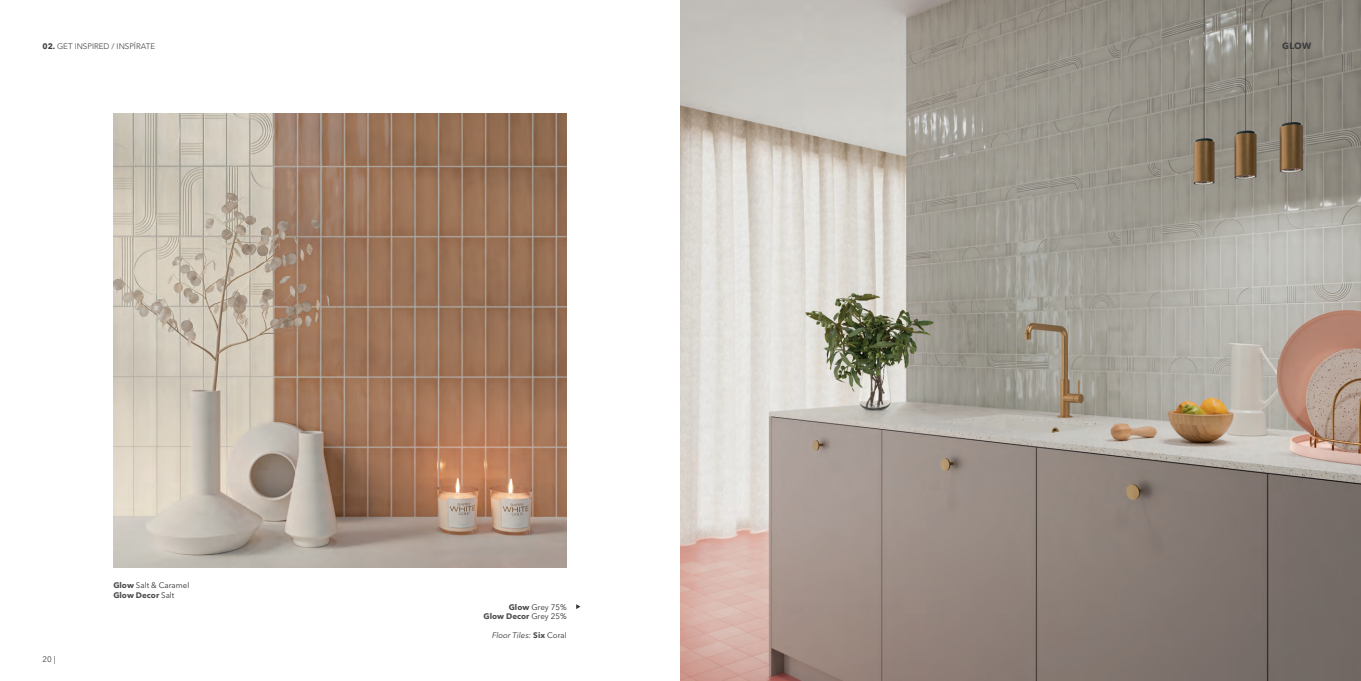
<style>
.page{position:relative;width:1361px;height:681px;background:#fff}
.page>*{position:absolute;margin:0;border:0;box-sizing:border-box;transform-origin:0 0}
.t1{font:700 9px "Avenir Next LT Pro";color:#3e3e3f}
.t2{font:700 8px "Avenir Next LT Pro";color:#4a4b4c}
.t3{font:8px "Avenir Next LT Pro";color:#312f30}
.t4{font:300 8px "Avenir LT Std";color:#3e3e3f}
.t5{font:italic 8px "Avenir Next LT Pro";color:#312f30}
.t6{font:8px "Avenir Next LT Pro";color:#3e3e3f}
.s1{font-family:"Avenir Next LT Pro";font-weight:700}
.s2{font-weight:700;color:#4a4b4c}
.s3{font-weight:400;color:#312f30}
.s4{font-weight:700;font-style:normal;color:#4a4b4c}
.s5{font-style:normal}
</style>
<div class="page">
<img style="left:680px;top:0;width:681px;height:680px">
<img style="left:113px;top:113px;width:454px;height:454px">
<svg style="left:576px;top:604px;width:4px;height:4px"></svg>
<p class="t4" style="left:43px;top:41px;width:114px"><span class="s1">02.</span> GET INSPIRED / INSPÍRATE</p>
<p class="t6" style="left:43px;top:654px;width:15px">20 |</p>
<p class="t3" style="left:113px;top:580px;width:78px"><span class="s2">Glow</span> Salt &amp; Caramel</p>
<p class="t2" style="left:113px;top:589px;width:63px">Glow Decor <span class="s3">Salt</span></p>
<p class="t3" style="left:509px;top:601px;width:59px"><span class="s2">Glow</span> Grey 75%</p>
<p class="t2" style="left:483px;top:611px;width:85px">Glow Decor <span class="s3">Grey 25%</span></p>
<p class="t5" style="left:492px;top:630px;width:76px">Floor Tiles: <span class="s4">Six</span> <span class="s5">Coral</span></p>
<p class="t1" style="left:1282px;top:41px;width:31px">GLOW</p>
</div>
